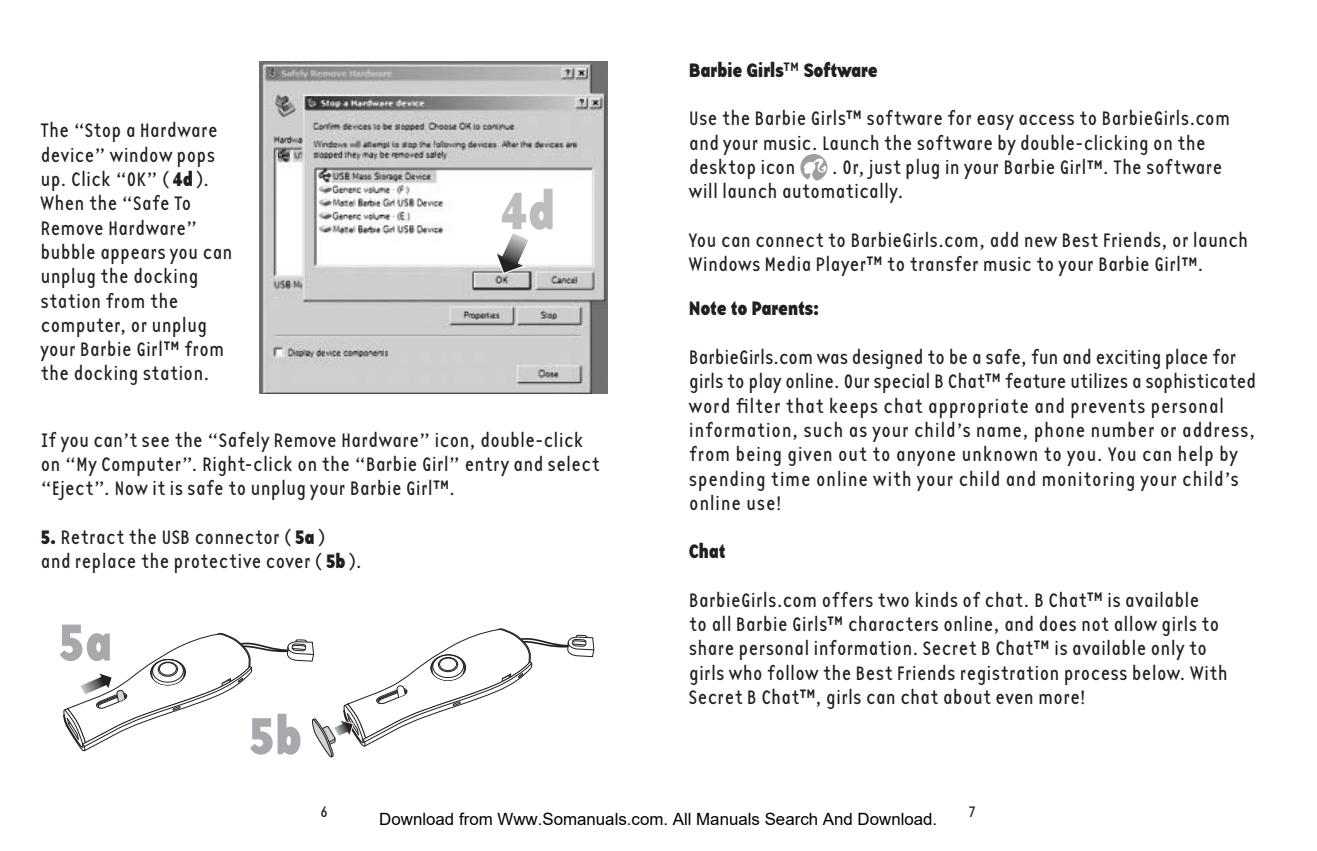
<style>
.page{position:relative;width:1317px;height:851px;background:#fff}
.page>*{position:absolute;margin:0;border:0;box-sizing:border-box;transform-origin:0 0}
.t1{font:54px "Base Twelve Sans B";color:#a7a9ac}
.t2{font:54px "Base Twelve Sans B";color:#bbbdbf}
.t3{font:20.25px/24.3px "Base Twelve Sans";color:#231f20}
.t4{font:20.25px "Base Twelve Sans B";letter-spacing:-.005em;color:#231f20}
.t5{font:16.88px "Arial";color:#000}
.t6{font:15.75px "Base Twelve Sans";color:#231f20}
.s1{font-family:"Base Twelve Sans B"}
.s2{font-family:"Base Twelve Sans"}
</style>
<div class="page">
<img style="left:259px;top:62px;width:349px;height:331px">
<svg style="left:494px;top:227px;width:38px;height:47px"></svg>
<svg style="left:63px;top:628px;width:531px;height:129px"></svg>
<svg style="left:800px;top:154px;width:27px;height:27px"></svg>
<p class="t3" style="left:40px;top:120px;width:194px">The “Stop a Hardware device” window pops up. Click “OK” ( <span class="s1">4d</span> ).<br>When the “Safe To<br>Remove Hardware” bubble appears you can unplug the docking station from the computer, or unplug your Barbie Girl™ from the docking station.</p>
<h1 class="t2" style="left:501px;top:190px;width:55px">4d</h1>
<p class="t3" style="left:40px;top:430px;width:561px">If you can’t see the “Safely Remove Hardware” icon, double-click on “My Computer”. Right-click on the “Barbie Girl” entry and select “Eject”. Now it is safe to unplug your Barbie Girl™.</p>
<p class="t3" style="left:40px;top:527px;width:323px"><span class="s1">5.</span> Retract the USB connector ( <span class="s1">5a</span> )<br>and replace the protective cover ( <span class="s1">5b</span> ).</p>
<h1 class="t1" style="left:58px;top:622px;width:55px">5a</h1>
<h1 class="t1" style="left:248px;top:715px;width:55px">5b</h1>
<p class="t4" style="left:688px;top:62px;width:190px">Barbie Girls<span class="s2">™</span> Software</p>
<p class="t3" style="left:688px;top:108px;width:543px">Use the Barbie Girls™ software for easy access to BarbieGirls.com and your music. Launch the software by double-clicking on the desktop icon</p>
<p class="t3" style="left:688px;top:157px;width:535px;text-indent:143px">. Or, just plug in your Barbie Girl™. The software will launch automatically.</p>
<p class="t3" style="left:688px;top:230px;width:561px">You can connect to BarbieGirls.com, add new Best Friends, or launch<br>Windows Media Player™ to transfer music to your Barbie Girl™.</p>
<p class="t4" style="left:688px;top:301px;width:132px">Note to Parents:</p>
<p class="t3" style="left:688px;top:347px;width:568px">BarbieGirls.com was designed to be a safe, fun and exciting place for girls to play online. Our special B Chat™ feature utilizes a sophisticated word filter that keeps chat appropriate and prevents personal information, such as your child’s name, phone number or address, from being given out to anyone unknown to you. You can help by spending time online with your child and monitoring your child’s online use!</p>
<p class="t4" style="left:688px;top:543px;width:38px">Chat</p>
<p class="t3" style="left:688px;top:589px;width:540px">BarbieGirls.com offers two kinds of chat. B Chat™ is available<br>to all Barbie Girls™ characters online, and does not allow girls to share personal information. Secret B Chat™ is available only to girls who follow the Best Friends registration process below. With Secret B Chat™, girls can chat about even more!</p>
<p class="t6" style="left:320px;top:805px;width:9px">6</p>
<p class="t6" style="left:968px;top:805px;width:9px">7</p>
<p class="t5" style="left:379px;top:809px;width:559px">Download from Www.Somanuals.com. All Manuals Search And Download.</p>
</div>
